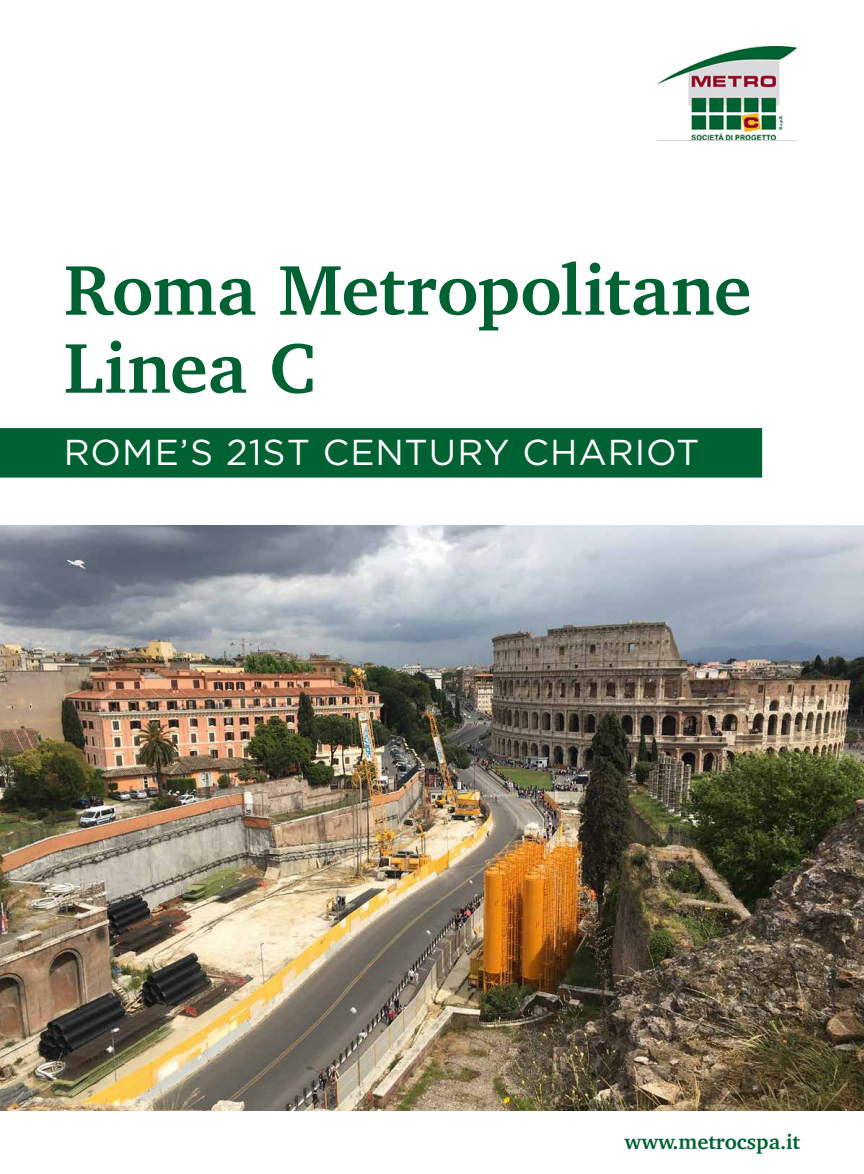
<style>
.page{position:relative;width:864px;height:1174px;background:#fff}
.page>*{position:absolute;margin:0;border:0;box-sizing:border-box;transform-origin:0 0}
.t1{font:700 72px/78px "Charter";color:#006233}
.t2{font:36px "Gotham";letter-spacing:.025em;color:#fff}
.t3{font:700 21px "Charter";color:#006233}
</style>
<div class="page">
<img style="left:0;top:526px;width:863px;height:584px">
<div style="left:0;top:428px;width:761px;height:49px;background:#006233"></div>
<img style="left:657px;top:46px;width:138px;height:95px">
<h1 class="t1" style="left:64px;top:250px;width:688px">Roma Metropolitane<br>Linea C</h1>
<p class="t2" style="left:64px;top:430px;width:636px">ROME’S 21ST CENTURY CHARIOT</p>
<p class="t3" style="left:624px;top:1123px;width:177px">www.metrocspa.it</p>
</div>
